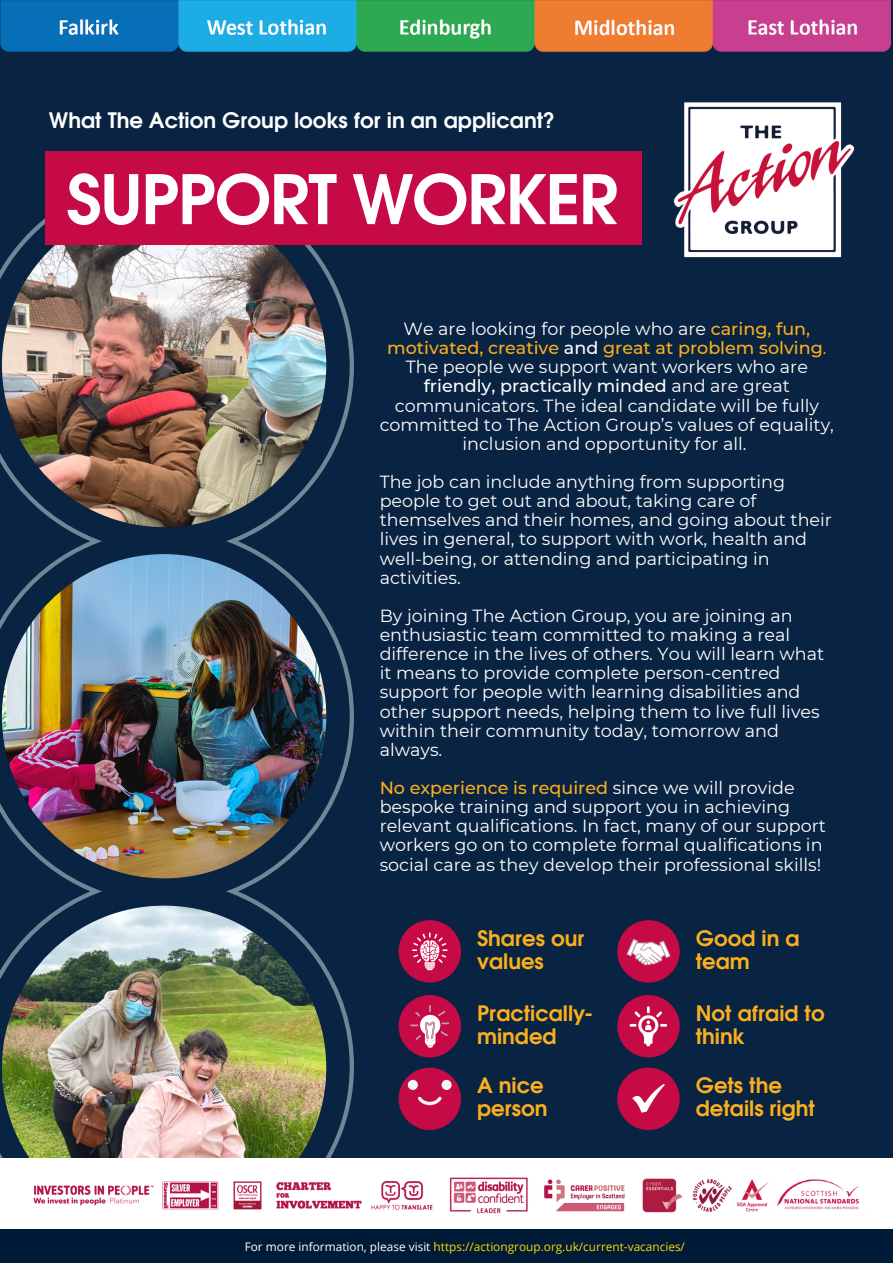
<style>
.page{position:relative;width:893px;height:1263px;background:#092342}
.page>*{position:absolute;margin:0;border:0;box-sizing:border-box;transform-origin:0 0}
.t1{font:700 67.65px "Evolventa";letter-spacing:-.03em;color:#fff}
.t2{font:700 21.38px "Evolventa";color:#fff}
.t3{font:700 21.3px/23.1px "Evolventa";color:#faaf1d}
.t4{font:17.55px/19.1px "Montserrat";color:#fff}
.t5{font:11.85px "Open Sans";color:#fada00}
.s1{font-weight:500;color:#faaf1d}
.s2{font-weight:500}
.s3{color:#faaf1d}
.s4{color:#fff}
</style>
<div class="page">
<svg style="left:0;top:176px;width:354px;height:982px"></svg>
<img style="left:2px;top:203px;width:324px;height:324px;border-radius:50%">
<img style="left:673px;top:102px;width:182px;height:156px">
<img style="left:2px;top:905px;width:324px;height:325px;border-radius:50%">
<img style="left:2px;top:554px;width:324px;height:324px;border-radius:50%">
<div style="left:46px;top:151px;width:596px;height:94px;background:#c60a45"></div>
<div style="left:0;top:1158px;width:893px;height:72px;background:#fff"></div>
<div style="left:398px;top:920px;width:63px;height:62px;background:#c60a45;border-radius:50%"></div>
<svg style="left:412px;top:932px;width:35px;height:38px"></svg>
<div style="left:398px;top:995px;width:63px;height:62px;background:#c60a45;border-radius:50%"></div>
<svg style="left:410px;top:1005px;width:39px;height:43px"></svg>
<div style="left:398px;top:1067px;width:63px;height:63px;background:#c60a45;border-radius:50%"></div>
<svg style="left:418px;top:1097px;width:23px;height:8px"></svg>
<div style="left:408px;top:1080px;width:10px;height:10px;background:#f1f6f8;border-radius:50%"></div>
<div style="left:441px;top:1080px;width:10px;height:10px;background:#f1f6f8;border-radius:50%"></div>
<div style="left:617px;top:920px;width:63px;height:62px;background:#c60a45;border-radius:50%"></div>
<svg style="left:626px;top:939px;width:44px;height:26px"></svg>
<div style="left:617px;top:1067px;width:63px;height:63px;background:#c60a45;border-radius:50%"></div>
<svg style="left:632px;top:1084px;width:32px;height:28px"></svg>
<div style="left:617px;top:995px;width:63px;height:62px;background:#c60a45;border-radius:50%"></div>
<svg style="left:629px;top:1006px;width:38px;height:40px"></svg>
<div style="left:0;top:1228px;width:893px;height:35px;background:#001b38"></div>
<img style="left:0;top:0;width:890px;height:52px">
<img style="left:33px;top:1177px;width:826px;height:37px">
<p class="t2" style="left:49px;top:111px;width:507px">What The Action Group looks for in an applicant?</p>
<h1 class="t1" style="left:66px;top:170px;width:554px">SUPPORT WORKER</h1>
<p class="t4" style="left:380px;top:319px;width:456px;text-align:center">We are looking for people who are <span class="s1">caring, fun, motivated, creative</span> <span class="s2">and</span> <span class="s1">great at problem solving</span><span class="s3">.<br></span>The people we support want workers who are <span class="s2">friendly, practically minded</span> and are great communicators. The ideal candidate will be fully committed to The Action Group’s values of equality, inclusion and opportunity for all.</p>
<p class="t4" style="left:380px;top:472px;width:454px">The job can include anything from supporting people to get out and about, taking care of themselves and their homes, and going about their lives in general, to support with work, health and well-being, or attending and participating in activities.</p>
<p class="t4" style="left:380px;top:606px;width:446px">By joining The Action Group, you are joining an enthusiastic team committed to making a real difference in the lives of others. You will learn what it means to provide complete person-centred support for people with learning disabilities and other support needs, helping them to live full lives within their community today, tomorrow and always.</p>
<p class="t4" style="left:380px;top:778px;width:448px"><span class="s1">No experience is required</span> since we will provide bespoke training and support you in achieving relevant qualifications. In fact, many of our support workers go on to complete formal qualifications in social care as they develop their professional skills!</p>
<p class="t3" style="left:477px;top:928px;width:109px">Shares our values</p>
<p class="t3" style="left:477px;top:1002px;width:117px">Practically&shy;minded</p>
<p class="t3" style="left:477px;top:1075px;width:72px">A nice person</p>
<p class="t3" style="left:696px;top:928px;width:105px">Good in a team</p>
<p class="t3" style="left:696px;top:1002px;width:130px">Not afraid to think</p>
<p class="t3" style="left:696px;top:1075px;width:121px">Gets the details right</p>
<p class="t5" style="left:245px;top:1239px;width:442px"><span class="s4">For more information, please visit</span> https://actiongroup.org.uk/current-vacancies/</p>
</div>
